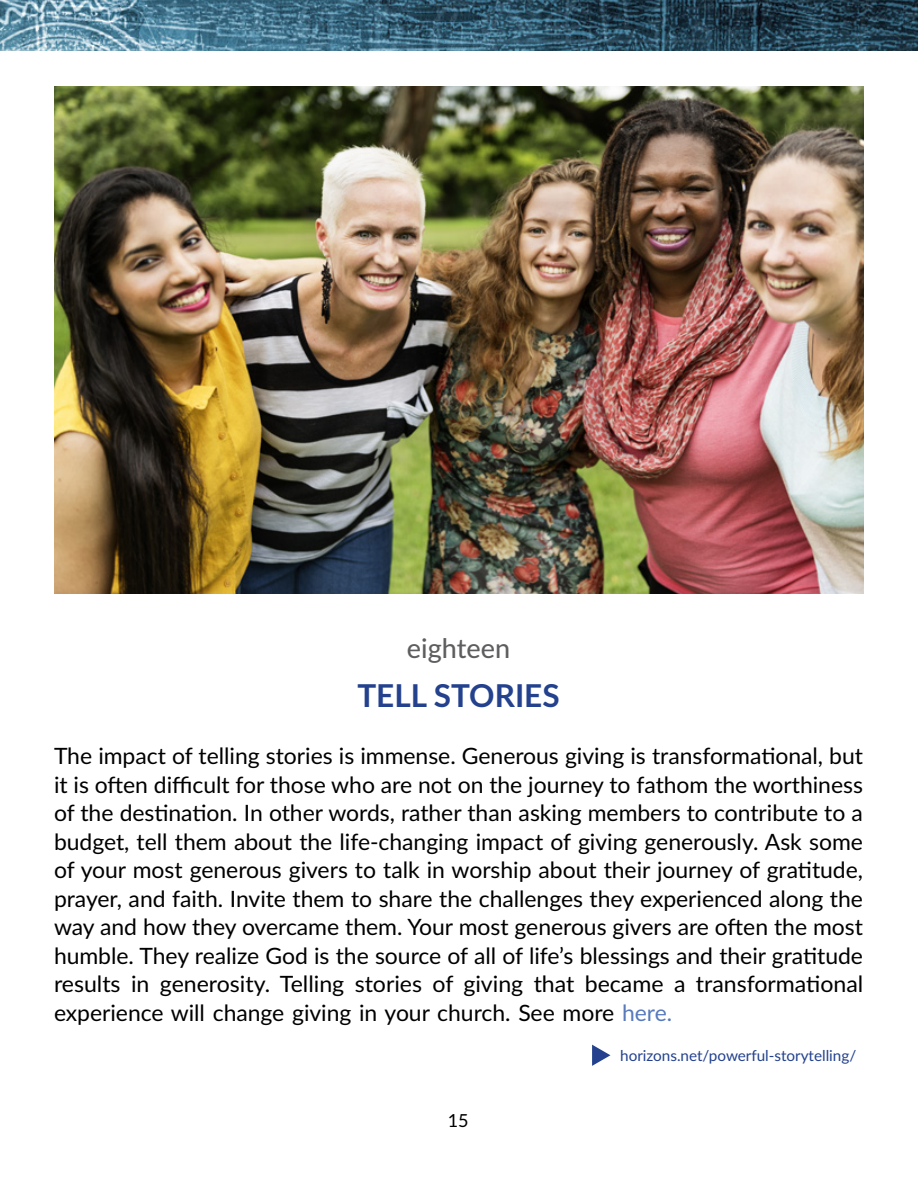
<style>
.page{position:relative;width:918px;height:1188px;background:#fff}
.page>*{position:absolute;margin:0;border:0;box-sizing:border-box;transform-origin:0 0}
.t1{font:700 31.5px "Lato";color:#23418d}
.t2{font:500 27px "Lato";color:#5e5e61}
.t3{font:22.5px/28.5px "Lato";color:#000;text-align:justify}
.t4{font:18px "Lato";color:#000}
.t5{font:15px "Lato";color:#23418d}
.s1{color:#587abc}
</style>
<div class="page">
<img style="left:0;top:0;width:918px;height:51px">
<svg style="left:592px;top:1045px;width:18px;height:21px"></svg>
<img style="left:54px;top:86px;width:810px;height:508px">
<p class="t2" style="left:407px;top:629px;width:105px">eighteen</p>
<h1 class="t1" style="left:357px;top:673px;width:204px">TELL STORIES</h1>
<p class="t3" style="left:54px;top:741px;width:811px">The impact of telling stories is immense. Generous giving is transformational, but it is often difficult for those who are not on the journey to fathom the worthiness of the destination. In other words, rather than asking members to contribute to a budget, tell them about the life-changing impact of giving generously. Ask some of your most generous givers to talk in worship about their journey of gratitude, prayer, and faith. Invite them to share the challenges they experienced along the way and how they overcame them. Your most generous givers are often the most humble. They realize God is the source of all of life’s blessings and their gratitude results in generosity. Telling stories of giving that became a transformational experience will change giving in your church. See more <span class="s1">here.</span></p>
<p class="t5" style="left:620px;top:1045px;width:238px">horizons.net/powerful-storytelling/</p>
<p class="t4" style="left:448px;top:1107px;width:22px">15</p>
</div>
